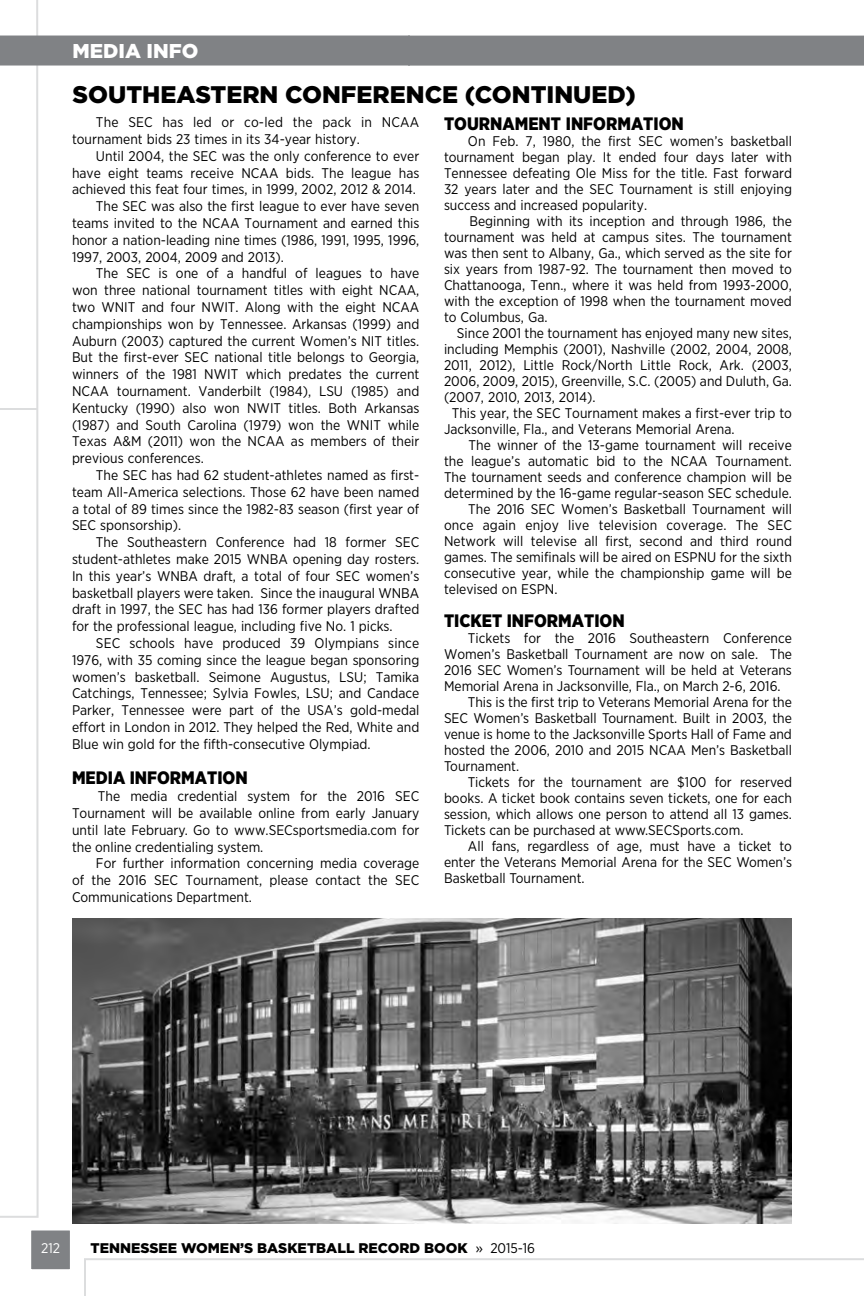
<style>
.page{position:relative;width:864px;height:1296px;background:#fff}
.page>*{position:absolute;margin:0;border:0;box-sizing:border-box;transform-origin:0 0}
.t1{font:900 24px "Gotham";color:#000}
.t2{font:900 20px "Gotham";color:#fff}
.t3{font:900 18px "Gotham Narrow";color:#000}
.t4{font:14px/16px "Gotham Narrow";color:#000;text-align:justify}
.t5{font:900 14px "Gotham";color:#000}
.t6{font:14px "Gotham Narrow";color:#fff}
.s1{font-weight:400}
.s2{font-family:"Gotham Narrow";font-weight:400}
</style>
<div class="page">
<div style="left:408px;top:36px;width:456px;height:30px;background:#808285"></div>
<div style="left:29px;top:1228px;width:43px;height:43px;background:#808285;border:2px solid #fff"></div>
<svg style="left:84px;top:1258px;width:780px;height:38px"></svg>
<svg style="left:0;top:0;width:40px;height:1218px"></svg>
<div style="left:0;top:36px;width:410px;height:30px;background:#808285"></div>
<hr style="left:0;top:408px;width:38px;height:2px;background:#dcddde">
<img style="left:72px;top:918px;width:720px;height:306px">
<h2 class="t2" style="left:73px;top:37px;width:127px">MEDIA INFO</h2>
<h1 class="t1" style="left:73px;top:78px;width:565px">SOUTHEASTERN CONFERENCE (CONTINUED)</h1>
<p class="t3" style="left:444px;top:112px;width:241px">TOURNAMENT INFORMATION</p>
<p class="t4" style="left:444px;top:133px;width:350px;text-indent:24px">On Feb. 7, 1980, the first SEC women’s basketball tournament began play. It ended four days later with Tennessee defeating Ole Miss for the title. Fast forward 32 years later and the SEC Tournament is still enjoying success and increased popularity.</p>
<p class="t4" style="left:444px;top:213px;width:350px;text-indent:25px">Beginning with its inception and through 1986, the tournament was held at campus sites. The tournament was then sent to Albany, Ga., which served as the site for six years from 1987-92. The tournament then moved to Chattanooga, Tenn., where it was held from 1993-2000, with the exception of 1998 when the tournament moved to Columbus, Ga.</p>
<p class="t4" style="left:457px;top:325px;width:337px">Since 2001 the tournament has enjoyed many new sites,</p>
<p class="t4" style="left:444px;top:341px;width:349px">including Memphis (2001), Nashville (2002, 2004, 2008,</p>
<p class="t4" style="left:444px;top:357px;width:350px">2011, 2012), Little Rock/North Little Rock, Ark. (2003,</p>
<p class="t4" style="left:444px;top:373px;width:350px">2006, 2009, 2015), Greenville, S.C. (2005) and Duluth, Ga.</p>
<p class="t4" style="left:444px;top:389px;width:153px">(2007, 2010, 2013, 2014).</p>
<p class="t4" style="left:452px;top:405px;width:342px">This year, the SEC Tournament makes a first-ever trip to</p>
<p class="t4" style="left:444px;top:421px;width:292px">Jacksonville, Fla., and Veterans Memorial Arena.</p>
<p class="t4" style="left:469px;top:437px;width:325px">The winner of the 13-game tournament will receive</p>
<p class="t4" style="left:444px;top:453px;width:349px">the league’s automatic bid to the NCAA Tournament.</p>
<p class="t4" style="left:444px;top:469px;width:350px">The tournament seeds and conference champion will be</p>
<p class="t4" style="left:444px;top:485px;width:350px">determined by the 16-game regular-season SEC schedule.</p>
<p class="t4" style="left:468px;top:501px;width:325px">The 2016 SEC Women’s Basketball Tournament will</p>
<p class="t4" style="left:444px;top:517px;width:350px">once again enjoy live television coverage. The SEC</p>
<p class="t4" style="left:444px;top:533px;width:350px">Network will televise all first, second and third round</p>
<p class="t4" style="left:444px;top:549px;width:350px">games. The semifinals will be aired on ESPNU for the sixth</p>
<p class="t4" style="left:444px;top:565px;width:349px">consecutive year, while the championship game will be</p>
<p class="t4" style="left:444px;top:581px;width:115px">televised on ESPN.</p>
<p class="t3" style="left:444px;top:608px;width:182px">TICKET INFORMATION</p>
<p class="t4" style="left:468px;top:630px;width:325px">Tickets for the 2016 Southeastern Conference</p>
<p class="t4" style="left:444px;top:646px;width:350px">Women’s Basketball Tournament are now on sale. The</p>
<p class="t4" style="left:444px;top:662px;width:349px">2016 SEC Women’s Tournament will be held at Veterans</p>
<p class="t4" style="left:444px;top:678px;width:338px">Memorial Arena in Jacksonville, Fla., on March 2-6, 2016.</p>
<p class="t4" style="left:468px;top:694px;width:326px">This is the first trip to Veterans Memorial Arena for the</p>
<p class="t4" style="left:444px;top:710px;width:350px">SEC Women’s Basketball Tournament. Built in 2003, the</p>
<p class="t4" style="left:444px;top:726px;width:349px">venue is home to the Jacksonville Sports Hall of Fame and</p>
<p class="t4" style="left:444px;top:742px;width:350px">hosted the 2006, 2010 and 2015 NCAA Men’s Basketball</p>
<p class="t4" style="left:444px;top:758px;width:77px">Tournament.</p>
<p class="t4" style="left:468px;top:774px;width:325px">Tickets for the tournament are $100 for reserved</p>
<p class="t4" style="left:444px;top:790px;width:350px">books. A ticket book contains seven tickets, one for each</p>
<p class="t4" style="left:444px;top:806px;width:350px">session, which allows one person to attend all 13 games.</p>
<p class="t4" style="left:444px;top:822px;width:301px">Tickets can be purchased at www.SECSports.com.</p>
<p class="t4" style="left:468px;top:838px;width:325px">All fans, regardless of age, must have a ticket to</p>
<p class="t4" style="left:444px;top:854px;width:350px">enter the Veterans Memorial Arena for the SEC Women’s</p>
<p class="t4" style="left:444px;top:870px;width:142px">Basketball Tournament.</p>
<p class="t4" style="left:72px;top:114px;width:349px;line-height:16.8px;text-indent:24px">The SEC has led or co-led the pack in NCAA tournament bids 23 times in its 34-year history.</p>
<p class="t4" style="left:96px;top:148px;width:325px">Until 2004, the SEC was the only conference to ever</p>
<p class="t4" style="left:72px;top:164px;width:349px">have eight teams receive NCAA bids. The league has</p>
<p class="t4" style="left:72px;top:181px;width:346px">achieved this feat four times, in 1999, 2002, 2012 &amp; 2014.</p>
<p class="t4" style="left:96px;top:198px;width:325px">The SEC was also the first league to ever have seven</p>
<p class="t4" style="left:72px;top:215px;width:349px">teams invited to the NCAA Tournament and earned this</p>
<p class="t4" style="left:72px;top:232px;width:349px">honor a nation-leading nine times (1986, 1991, 1995, 1996,</p>
<p class="t4" style="left:72px;top:248px;width:213px">1997, 2003, 2004, 2009 and 2013).</p>
<p class="t4" style="left:96px;top:265px;width:325px">The SEC is one of a handful of leagues to have</p>
<p class="t4" style="left:72px;top:282px;width:349px">won three national tournament titles with eight NCAA,</p>
<p class="t4" style="left:72px;top:299px;width:349px">two WNIT and four NWIT. Along with the eight NCAA</p>
<p class="t4" style="left:72px;top:316px;width:349px">championships won by Tennessee. Arkansas (1999) and</p>
<p class="t4" style="left:72px;top:332px;width:349px">Auburn (2003) captured the current Women’s NIT titles.</p>
<p class="t4" style="left:72px;top:349px;width:349px">But the first-ever SEC national title belongs to Georgia,</p>
<p class="t4" style="left:72px;top:366px;width:349px">winners of the 1981 NWIT which predates the current</p>
<p class="t4" style="left:72px;top:383px;width:349px">NCAA tournament. Vanderbilt (1984), LSU (1985) and</p>
<p class="t4" style="left:72px;top:400px;width:349px">Kentucky (1990) also won NWIT titles. Both Arkansas</p>
<p class="t4" style="left:72px;top:416px;width:349px">(1987) and South Carolina (1979) won the WNIT while</p>
<p class="t4" style="left:72px;top:433px;width:349px">Texas A&amp;M (2011) won the NCAA as members of their</p>
<p class="t4" style="left:72px;top:450px;width:133px">previous conferences.</p>
<p class="t4" style="left:96px;top:467px;width:325px">The SEC has had 62 student-athletes named as first-</p>
<p class="t4" style="left:72px;top:484px;width:349px">team All-America selections. Those 62 have been named</p>
<p class="t4" style="left:72px;top:500px;width:349px">a total of 89 times since the 1982-83 season (first year of</p>
<p class="t4" style="left:72px;top:517px;width:111px">SEC sponsorship).</p>
<p class="t4" style="left:96px;top:534px;width:325px">The Southeastern Conference had 18 former SEC</p>
<p class="t4" style="left:72px;top:551px;width:349px">student-athletes make 2015 WNBA opening day rosters.</p>
<p class="t4" style="left:72px;top:568px;width:349px">In this year’s WNBA draft, a total of four SEC women’s</p>
<p class="t4" style="left:72px;top:584px;width:349px">basketball players were taken. Since the inaugural WNBA</p>
<p class="t4" style="left:72px;top:601px;width:349px">draft in 1997, the SEC has had 136 former players drafted</p>
<p class="t4" style="left:72px;top:618px;width:322px">for the professional league, including five No. 1 picks.</p>
<p class="t4" style="left:96px;top:635px;width:325px">SEC schools have produced 39 Olympians since</p>
<p class="t4" style="left:72px;top:652px;width:349px">1976, with 35 coming since the league began sponsoring</p>
<p class="t4" style="left:72px;top:668px;width:349px">women’s basketball. Seimone Augustus, LSU; Tamika</p>
<p class="t4" style="left:72px;top:685px;width:349px">Catchings, Tennessee; Sylvia Fowles, LSU; and Candace</p>
<p class="t4" style="left:72px;top:702px;width:349px">Parker, Tennessee were part of the USA’s gold-medal</p>
<p class="t4" style="left:72px;top:719px;width:349px">effort in London in 2012. They helped the Red, White and</p>
<p class="t4" style="left:72px;top:736px;width:300px">Blue win gold for the fifth-consecutive Olympiad.</p>
<p class="t3" style="left:72px;top:766px;width:177px">MEDIA INFORMATION</p>
<p class="t4" style="left:72px;top:788px;width:349px;line-height:16.8px;text-indent:26px">The media credential system for the 2016 SEC Tournament will be available online from early January until late February. Go to www.SECsportsmedia.com for the online credentialing system.</p>
<p class="t4" style="left:72px;top:855px;width:349px;line-height:16.8px;text-indent:24px">For further information concerning media coverage of the 2016 SEC Tournament, please contact the SEC Communications Department.</p>
<p class="t6" style="left:41px;top:1239px;width:20px">212</p>
<p class="t5" style="left:90px;top:1238px;width:446px">TENNESSEE WOMEN’S BASKETBALL RECORD BOOK <span class="s1">»</span> <span class="s2">2015-16</span></p>
</div>
